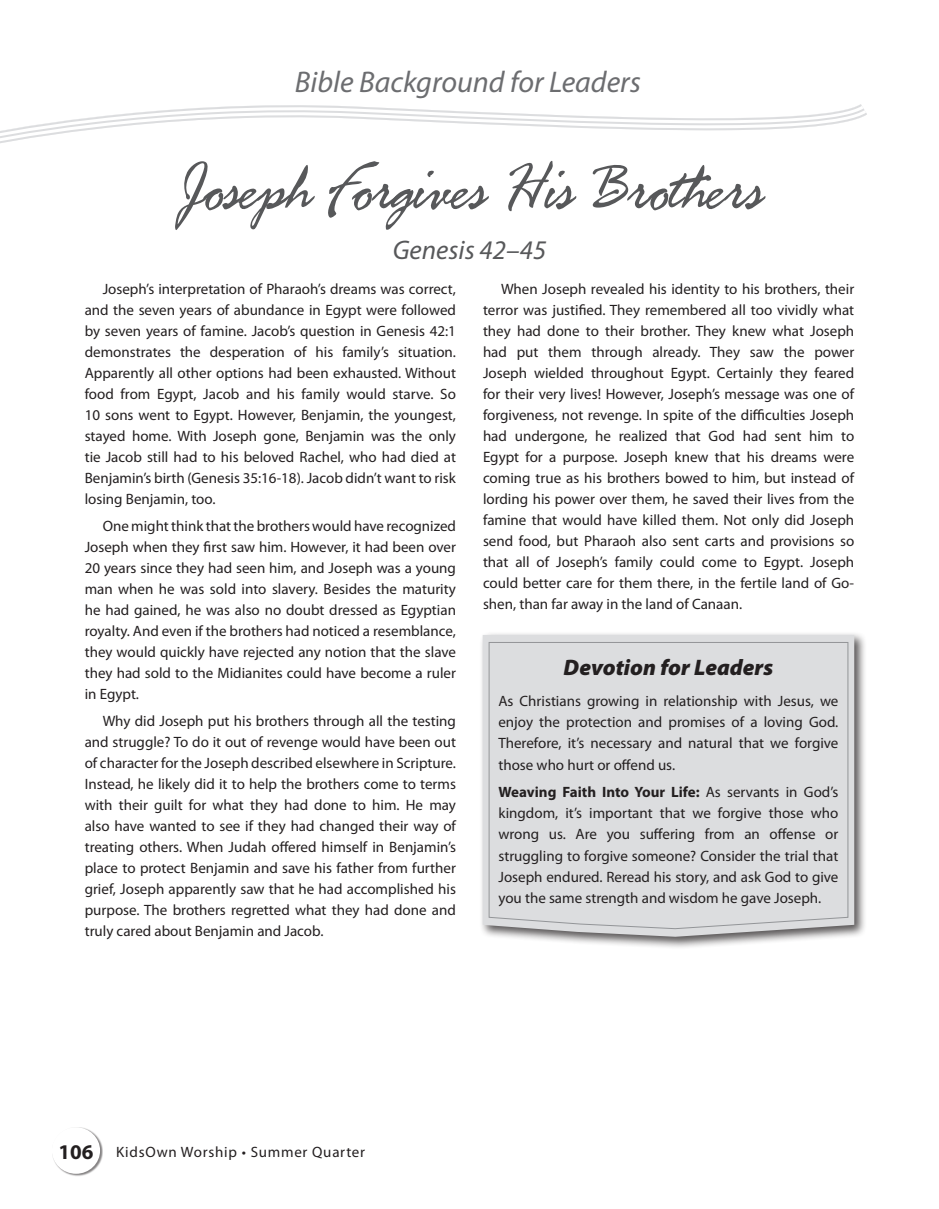
<style>
.page{position:relative;width:939px;height:1209px;background:#fff}
.page>*{position:absolute;margin:0;border:0;box-sizing:border-box;transform-origin:0 0}
.t1{font:67.5px "Fresh Script";color:#57585a}
.t2{font:italic 30px "Myriad Pro";color:#6c6d70}
.t3{font:italic 27px "Myriad Pro";color:#57585a}
.t4{font:italic 900 22.5px "Myriad Pro";color:#231f20}
.t5{font:15px/21px "Myriad Pro";color:#231f20;text-align:justify}
.t6{font:15px "Myriad Pro";letter-spacing:.05em;color:#231f20}
.s1{font-weight:700}
.s2{font-weight:700;font-size:21px}
</style>
<div class="page">
<svg style="left:0;top:104px;width:867px;height:39px"></svg>
<div style="left:52px;top:1127px;width:51px;height:50px;background:#231f20;opacity:.55"></div>
<div style="left:52px;top:1127px;width:48px;height:47px;background:#fff;border-radius:50%"></div>
<div style="left:479px;top:631px;width:388px;height:318px;background:#231f20;opacity:.75"></div>
<svg style="left:483px;top:635px;width:371px;height:302px;background:#cccdce"></svg>
<div style="left:488px;top:642px;width:361px;height:287px;background:#dcdddf"></div>
<h2 class="t2" style="left:295px;top:66px;width:347px">Bible Background for Leaders</h2>
<h1 class="t1" style="left:178px;top:155px;width:585px">Joseph Forgives His Brothers</h1>
<h3 class="t3" style="left:393px;top:235px;width:155px">Genesis 42–45</h3>
<p class="t5" style="left:85px;top:279px;width:373px;text-indent:18px">Joseph’s interpretation of Pharaoh’s dreams was correct, and the seven years of abundance in Egypt were followed by seven years of famine. Jacob’s question in Genesis 42:1 demonstrates the desperation of his family’s situation.<br>Apparently all other options had been exhausted. Without food from Egypt, Jacob and his family would starve. So 10 sons went to Egypt. However, Benjamin, the youngest, stayed home. With Joseph gone, Benjamin was the only tie Jacob still had to his beloved Rachel, who had died at Benjamin’s birth (Genesis 35:16-18). Jacob didn’t want to risk losing Benjamin, too.</p>
<p class="t5" style="left:85px;top:516px;width:373px;text-indent:18px">One might think that the brothers would have recognized Joseph when they first saw him. However, it had been over 20 years since they had seen him, and Joseph was a young man when he was sold into slavery. Besides the maturity he had gained, he was also no doubt dressed as Egyptian royalty. And even if the brothers had noticed a resemblance, they would quickly have rejected any notion that the slave they had sold to the Midianites could have become a ruler in Egypt.</p>
<p class="t5" style="left:85px;top:711px;width:373px;text-indent:18px">Why did Joseph put his brothers through all the testing and struggle? To do it out of revenge would have been out of character for the Joseph described elsewhere in Scripture.<br>Instead, he likely did it to help the brothers come to terms with their guilt for what they had done to him. He may also have wanted to see if they had changed their way of treating others. When Judah offered himself in Benjamin’s place to protect Benjamin and save his father from further grief, Joseph apparently saw that he had accomplished his purpose. The brothers regretted what they had done and truly cared about Benjamin and Jacob.</p>
<p class="t5" style="left:483px;top:279px;width:373px;text-indent:18px">When Joseph revealed his identity to his brothers, their terror was justified. They remembered all too vividly what they had done to their brother. They knew what Joseph had put them through already. They saw the power Joseph wielded throughout Egypt. Certainly they feared for their very lives! However, Joseph’s message was one of forgiveness, not revenge. In spite of the difficulties Joseph had undergone, he realized that God had sent him to Egypt for a purpose. Joseph knew that his dreams were coming true as his brothers bowed to him, but instead of lording his power over them, he saved their lives from the famine that would have killed them. Not only did Joseph send food, but Pharaoh also sent carts and provisions so that all of Joseph’s family could come to Egypt. Joseph could better care for them there, in the fertile land of Go&shy;shen, than far away in the land of Canaan.</p>
<h3 class="t4" style="left:564px;top:655px;width:211px">Devotion for Leaders</h3>
<p class="t5" style="left:498px;top:690px;width:341px">As Christians growing in relationship with Jesus, we enjoy the protection and promises of a loving God.<br>Therefore, it’s necessary and natural that we forgive those who hurt or offend us.</p>
<p class="t5" style="left:498px;top:781px;width:341px"><span class="s1">Weaving Faith Into Your Life:</span> As servants in God’s kingdom, it’s important that we forgive those who wrong us. Are you suffering from an offense or struggling to forgive someone? Consider the trial that Joseph endured. Reread his story, and ask God to give you the same strength and wisdom he gave Joseph.</p>
<p class="t6" style="left:59px;top:1144px;width:308px"><span class="s2">106</span> KidsOwn Worship • Summer Quarter</p>
</div>
